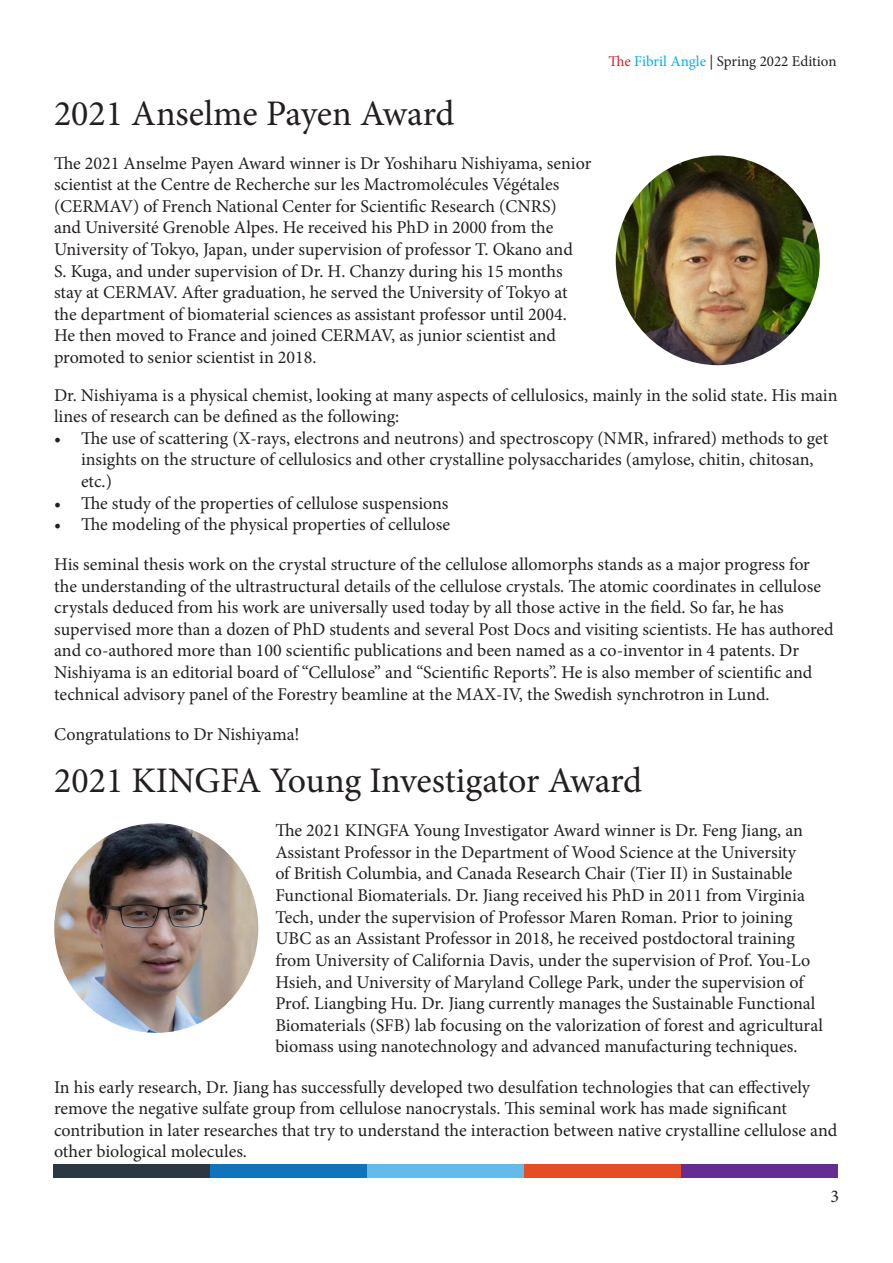
<style>
.page{position:relative;width:893px;height:1263px;background:#fff}
.page>*{position:absolute;margin:0;border:0;box-sizing:border-box;transform-origin:0 0}
.t1{font:36px "Minion Pro";letter-spacing:-.005em;color:#231f20}
.t2{font:18px/21.6px "Minion Pro";color:#231f20}
.t3{font:15px "Minion Pro";color:#231f20}
.s1{color:#d1232a}
.s2{color:#00aeef}
</style>
<div class="page">
<div style="left:53px;top:1164px;width:157px;height:14px;background:#2b3743"></div>
<div style="left:210px;top:1164px;width:157px;height:14px;background:#1074bc"></div>
<div style="left:367px;top:1164px;width:157px;height:14px;background:#64bae9"></div>
<div style="left:524px;top:1164px;width:157px;height:14px;background:#e64d25"></div>
<div style="left:681px;top:1164px;width:157px;height:14px;background:#652d91"></div>
<img style="left:616px;top:155px;width:204px;height:210px">
<img style="left:54px;top:823px;width:204px;height:210px">
<p class="t1" style="left:54px;top:89px;width:402px">2021 Anselme Payen Award</p>
<p class="t2" style="left:54px;top:152px;width:539px">The 2021 Anselme Payen Award winner is Dr Yoshiharu Nishiyama, senior scientist at the Centre de Recherche sur les Mactromolécules Végétales (CERMAV) of French National Center for Scientific Research (CNRS)<br>and Université Grenoble Alpes. He received his PhD in 2000 from the University of Tokyo, Japan, under supervision of professor T. Okano and<br>S. Kuga, and under supervision of Dr. H. Chanzy during his 15 months stay at CERMAV. After graduation, he served the University of Tokyo at the department of biomaterial sciences as assistant professor until 2004.<br>He then moved to France and joined CERMAV, as junior scientist and promoted to senior scientist in 2018.</p>
<p class="t3" style="left:608px;top:51px;width:230px"><span class="s1">The</span> <span class="s2">Fibril Angle</span> | Spring 2022 Edition</p>
<p class="t2" style="left:54px;top:384px;width:785px">Dr. Nishiyama is a physical chemist, looking at many aspects of cellulosics, mainly in the solid state. His main lines of research can be defined as the following:</p>
<p class="t2" style="left:81px;top:427px;width:749px;text-indent:-27px">• The use of scattering (X-rays, electrons and neutrons) and spectroscopy (NMR, infrared) methods to get insights on the structure of cellulosics and other crystalline polysaccharides (amylose, chitin, chitosan, etc.)</p>
<p class="t2" style="left:54px;top:492px;width:396px">• The study of the properties of cellulose suspensions</p>
<p class="t2" style="left:54px;top:514px;width:398px">• The modeling of the physical properties of cellulose</p>
<p class="t2" style="left:54px;top:553px;width:781px">His seminal thesis work on the crystal structure of the cellulose allomorphs stands as a major progress for the understanding of the ultrastructural details of the cellulose crystals. The atomic coordinates in cellulose crystals deduced from his work are universally used today by all those active in the field. So far, he has supervised more than a dozen of PhD students and several Post Docs and visiting scientists. He has authored and co-authored more than 100 scientific publications and been named as a co-inventor in 4 patents. Dr Nishiyama is an editorial board of “Cellulose” and “Scientific Reports”. He is also member of scientific and technical advisory panel of the Forestry beamline at the MAX-IV, the Swedish synchrotron in Lund.</p>
<p class="t2" style="left:54px;top:723px;width:247px">Congratulations to Dr Nishiyama!</p>
<p class="t1" style="left:54px;top:757px;width:590px">2021 KINGFA Young Investigator Award</p>
<p class="t2" style="left:275px;top:820px;width:549px">The 2021 KINGFA Young Investigator Award winner is Dr. Feng Jiang, an Assistant Professor in the Department of Wood Science at the University<br>of British Columbia, and Canada Research Chair (Tier II) in Sustainable Functional Biomaterials. Dr. Jiang received his PhD in 2011 from Virginia Tech, under the supervision of Professor Maren Roman. Prior to joining UBC as an Assistant Professor in 2018, he received postdoctoral training from University of California Davis, under the supervision of Prof. You-Lo Hsieh, and University of Maryland College Park, under the supervision of Prof. Liangbing Hu. Dr. Jiang currently manages the Sustainable Functional Biomaterials (SFB) lab focusing on the valorization of forest and agricultural biomass using nanotechnology and advanced manufacturing techniques.</p>
<p class="t2" style="left:54px;top:1076px;width:785px">In his early research, Dr. Jiang has successfully developed two desulfation technologies that can effectively remove the negative sulfate group from cellulose nanocrystals. This seminal work has made significant contribution in later researches that try to understand the interaction between native crystalline cellulose and other biological molecules.</p>
<p class="t2" style="left:830px;top:1185px;width:10px">3</p>
</div>
